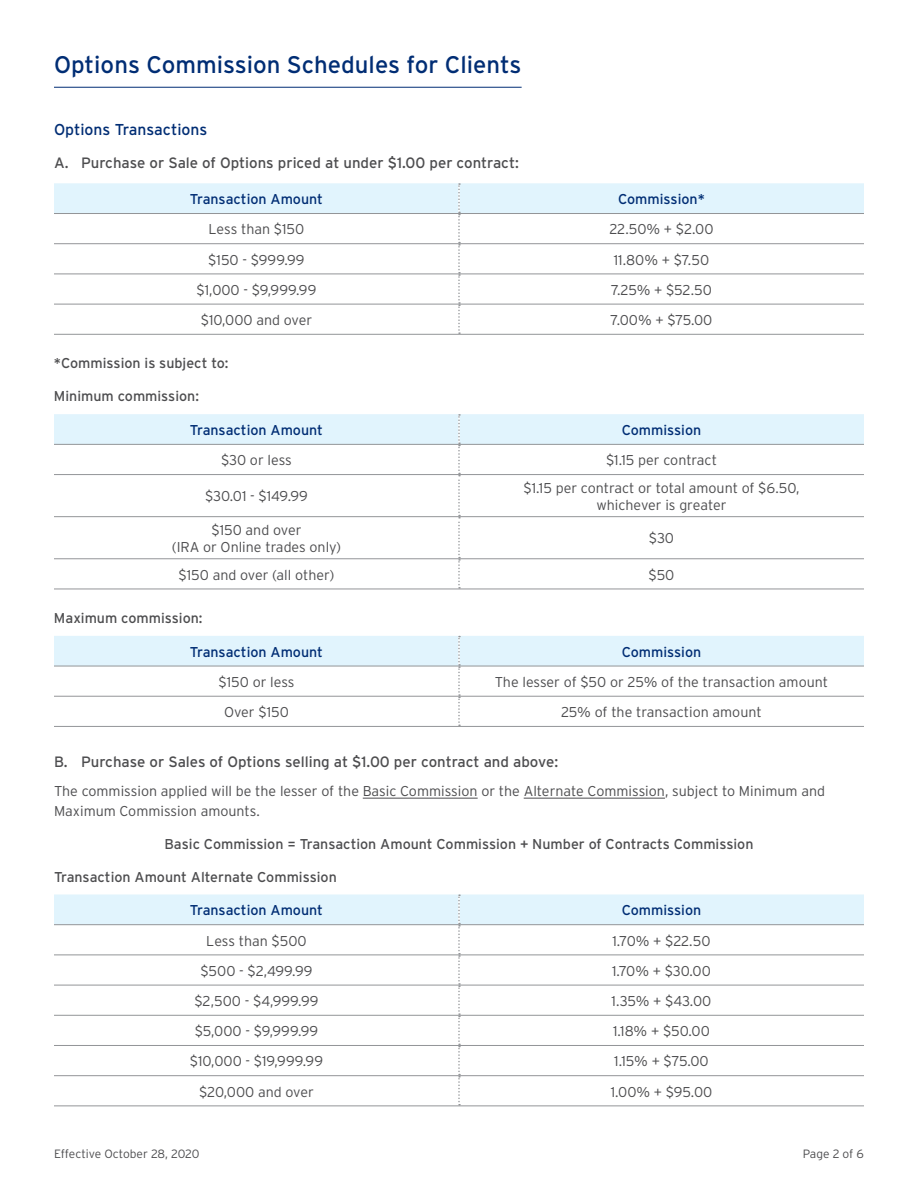
<style>
.page{position:relative;width:918px;height:1188px;background:#fff}
.page>*{position:absolute;margin:0;border:0;box-sizing:border-box;transform-origin:0 0}
.t1{font:24px "Interstate";color:#002d74}
.t2{font:15.75px "Interstate";color:#002d74}
.t3{font:15px "Interstate";color:#4d4d4f}
.Table_Body__center{font:300 14.25px "Interstate";color:#4d4d4f}
.t4{font:14.25px "Interstate";color:#4d4d4f}
.Body{font:300 14.25px/19.5px "Interstate";color:#4d4d4f}
.Table_Body__center-2{font:14.25px "Interstate";color:#002d74}
.t5{font:300 12px "Interstate";letter-spacing:-.005em;color:#4d4d4f}
</style>
<div class="page">
<hr style="left:54px;top:87px;width:468px;height:1px;background:#002d74">
<hr style="left:363px;top:798px;width:115px;height:1px;background:#4d4d4f">
<hr style="left:524px;top:798px;width:141px;height:1px;background:#4d4d4f">
<svg style="left:54px;top:183px;width:810px;height:151px"></svg>
<hr style="left:54px;top:213px;width:405px;height:1px;background:#939598">
<hr style="left:459px;top:213px;width:405px;height:1px;background:#939598">
<hr style="left:54px;top:243px;width:405px;height:1px;background:#939598">
<hr style="left:459px;top:243px;width:405px;height:1px;background:#939598">
<hr style="left:54px;top:274px;width:405px;height:1px;background:#939598">
<hr style="left:459px;top:274px;width:405px;height:1px;background:#939598">
<hr style="left:54px;top:304px;width:405px;height:1px;background:#939598">
<hr style="left:459px;top:304px;width:405px;height:1px;background:#939598">
<hr style="left:54px;top:334px;width:405px;height:1px;background:#939598">
<hr style="left:459px;top:334px;width:405px;height:1px;background:#939598">
<svg style="left:54px;top:414px;width:810px;height:175px"></svg>
<hr style="left:54px;top:444px;width:405px;height:1px;background:#939598">
<hr style="left:459px;top:444px;width:405px;height:1px;background:#939598">
<hr style="left:54px;top:474px;width:405px;height:1px;background:#939598">
<hr style="left:459px;top:474px;width:405px;height:1px;background:#939598">
<hr style="left:54px;top:516px;width:405px;height:1px;background:#939598">
<hr style="left:459px;top:516px;width:405px;height:1px;background:#939598">
<hr style="left:54px;top:558px;width:405px;height:1px;background:#939598">
<hr style="left:459px;top:558px;width:405px;height:1px;background:#939598">
<hr style="left:54px;top:589px;width:405px;height:1px;background:#939598">
<hr style="left:459px;top:589px;width:405px;height:1px;background:#939598">
<svg style="left:54px;top:636px;width:810px;height:90px"></svg>
<hr style="left:54px;top:666px;width:405px;height:1px;background:#939598">
<hr style="left:459px;top:666px;width:405px;height:1px;background:#939598">
<hr style="left:54px;top:696px;width:405px;height:1px;background:#939598">
<hr style="left:459px;top:696px;width:405px;height:1px;background:#939598">
<hr style="left:54px;top:726px;width:405px;height:1px;background:#939598">
<hr style="left:459px;top:726px;width:405px;height:1px;background:#939598">
<svg style="left:54px;top:895px;width:810px;height:211px"></svg>
<hr style="left:54px;top:924px;width:405px;height:1px;background:#939598">
<hr style="left:459px;top:924px;width:405px;height:1px;background:#939598">
<hr style="left:54px;top:955px;width:405px;height:1px;background:#939598">
<hr style="left:459px;top:955px;width:405px;height:1px;background:#939598">
<hr style="left:54px;top:985px;width:405px;height:1px;background:#939598">
<hr style="left:459px;top:985px;width:405px;height:1px;background:#939598">
<hr style="left:54px;top:1015px;width:405px;height:1px;background:#939598">
<hr style="left:459px;top:1015px;width:405px;height:1px;background:#939598">
<hr style="left:54px;top:1045px;width:405px;height:1px;background:#939598">
<hr style="left:459px;top:1045px;width:405px;height:1px;background:#939598">
<hr style="left:54px;top:1075px;width:405px;height:1px;background:#939598">
<hr style="left:459px;top:1075px;width:405px;height:1px;background:#939598">
<hr style="left:54px;top:1106px;width:405px;height:1px;background:#939598">
<hr style="left:459px;top:1106px;width:405px;height:1px;background:#939598">
<p class="t1" style="left:54px;top:51px;width:469px">Options Commission Schedules for Clients</p>
<h3 class="t2" style="left:54px;top:121px;width:155px">Options Transactions</h3>
<p class="t3" style="left:54px;top:154px;width:466px">A. Purchase or Sale of Options priced at under $1.00 per contract:</p>
<p class="Table_Body__center-2" style="left:190px;top:191px;width:135px">Transaction Amount</p>
<p class="Table_Body__center-2" style="left:618px;top:191px;width:88px">Commission*</p>
<p class="Table_Body__center" style="left:209px;top:221px;width:97px">Less than $150</p>
<p class="Table_Body__center" style="left:609px;top:221px;width:106px">22.50% + $2.00</p>
<p class="Table_Body__center" style="left:208px;top:252px;width:98px">$150 - $999.99</p>
<p class="Table_Body__center" style="left:614px;top:252px;width:97px">11.80% + $7.50</p>
<p class="Table_Body__center" style="left:197px;top:282px;width:121px">$1,000 - $9,999.99</p>
<p class="Table_Body__center" style="left:611px;top:282px;width:102px">7.25% + $52.50</p>
<p class="Table_Body__center" style="left:201px;top:312px;width:113px">$10,000 and over</p>
<p class="Table_Body__center" style="left:611px;top:312px;width:103px">7.00% + $75.00</p>
<p class="t4" style="left:54px;top:355px;width:176px">*Commission is subject to:</p>
<p class="t4" style="left:54px;top:388px;width:147px">Minimum commission:</p>
<p class="Table_Body__center-2" style="left:190px;top:422px;width:135px">Transaction Amount</p>
<p class="Table_Body__center-2" style="left:622px;top:422px;width:81px">Commission</p>
<p class="Table_Body__center" style="left:221px;top:452px;width:72px">$30 or less</p>
<p class="Table_Body__center" style="left:606px;top:452px;width:112px">$1.15 per contract</p>
<p class="Table_Body__center" style="left:205px;top:488px;width:104px">$30.01 - $149.99</p>
<p class="Table_Body__center" style="left:523px;top:480px;width:278px">$1.15 per contract or total amount of $6.50,</p>
<p class="Table_Body__center" style="left:596px;top:497px;width:132px">whichever is greater</p>
<p class="Table_Body__center" style="left:211px;top:522px;width:92px">$150 and over</p>
<p class="Table_Body__center" style="left:172px;top:539px;width:171px">(IRA or Online trades only)</p>
<p class="Table_Body__center" style="left:649px;top:530px;width:27px">$30</p>
<p class="Table_Body__center" style="left:178px;top:567px;width:158px">$150 and over (all other)</p>
<p class="Table_Body__center" style="left:649px;top:567px;width:27px">$50</p>
<p class="t4" style="left:54px;top:610px;width:150px">Maximum commission:</p>
<p class="Table_Body__center-2" style="left:190px;top:644px;width:135px">Transaction Amount</p>
<p class="Table_Body__center-2" style="left:622px;top:644px;width:81px">Commission</p>
<p class="Table_Body__center" style="left:218px;top:674px;width:78px">$150 or less</p>
<p class="Table_Body__center" style="left:495px;top:674px;width:335px">The lesser of $50 or 25% of the transaction amount</p>
<p class="Table_Body__center" style="left:224px;top:704px;width:66px">Over $150</p>
<p class="Table_Body__center" style="left:561px;top:704px;width:202px">25% of the transaction amount</p>
<p class="t3" style="left:54px;top:754px;width:506px">B. Purchase or Sales of Options selling at $1.00 per contract and above:</p>
<p class="Body" style="left:54px;top:781px;width:773px">The commission applied will be the lesser of the Basic Commission or the Alternate Commission, subject to Minimum and<br>Maximum Commission amounts.</p>
<p class="t4" style="left:164px;top:836px;width:591px">Basic Commission = Transaction Amount Commission + Number of Contracts Commission</p>
<p class="t4" style="left:54px;top:869px;width:284px">Transaction Amount Alternate Commission</p>
<p class="Table_Body__center-2" style="left:190px;top:902px;width:135px">Transaction Amount</p>
<p class="Table_Body__center-2" style="left:622px;top:902px;width:81px">Commission</p>
<p class="Table_Body__center" style="left:206px;top:933px;width:102px">Less than $500</p>
<p class="Table_Body__center" style="left:612px;top:933px;width:99px">1.70% + $22.50</p>
<p class="Table_Body__center" style="left:200px;top:963px;width:114px">$500 - $2,499.99</p>
<p class="Table_Body__center" style="left:612px;top:963px;width:100px">1.70% + $30.00</p>
<p class="Table_Body__center" style="left:194px;top:993px;width:126px">$2,500 - $4,999.99</p>
<p class="Table_Body__center" style="left:612px;top:993px;width:101px">1.35% + $43.00</p>
<p class="Table_Body__center" style="left:195px;top:1023px;width:125px">$5,000 - $9,999.99</p>
<p class="Table_Body__center" style="left:613px;top:1023px;width:98px">1.18% + $50.00</p>
<p class="Table_Body__center" style="left:190px;top:1053px;width:135px">$10,000 - $19,999.99</p>
<p class="Table_Body__center" style="left:614px;top:1053px;width:96px">1.15% + $75.00</p>
<p class="Table_Body__center" style="left:199px;top:1083px;width:116px">$20,000 and over</p>
<p class="Table_Body__center" style="left:611px;top:1083px;width:103px">1.00% + $95.00</p>
<p class="t5" style="left:54px;top:1147px;width:147px">Effective October 28, 2020</p>
<p class="t5" style="left:803px;top:1147px;width:63px">Page 2 of 6</p>
</div>
